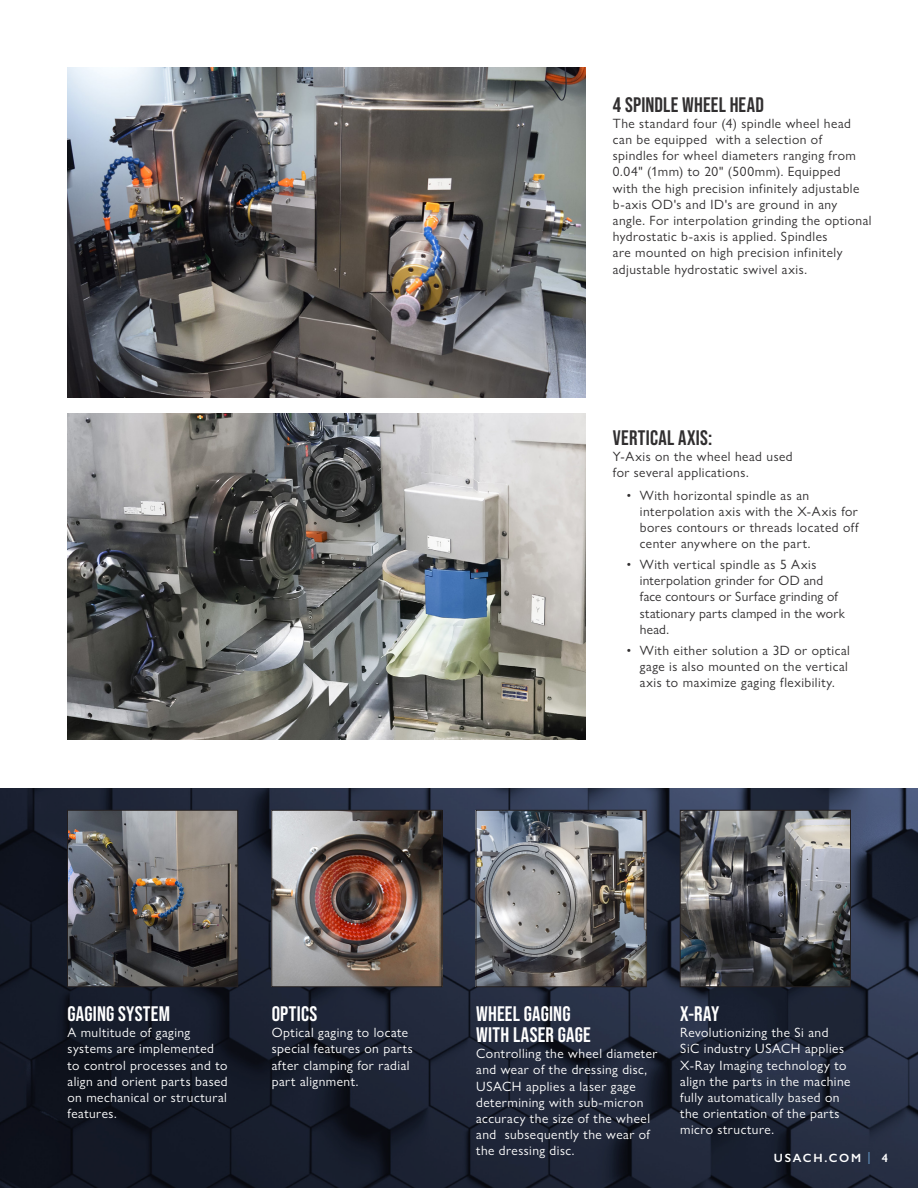
<style>
.page{position:relative;width:918px;height:1188px;background:#fff}
.page>*{position:absolute;margin:0;border:0;box-sizing:border-box;transform-origin:0 0}
.t1{font:700 21px/21px "Bebas Neue Pro";letter-spacing:.01em;color:#fff}
.t2{font:700 21px "Bebas Neue Pro";letter-spacing:.015em;color:#312f30}
.t3{font:13.5px/16.2px "Gill Sans Nova";letter-spacing:.035em;color:#312f30}
.t4{font:13.5px/16.2px "Gill Sans Nova";letter-spacing:.035em;color:#fff}
.t5{font:13.5px/16.2px "Gill Sans Nova";letter-spacing:.015em;color:#312f30}
.t6{font:600 12px "Gill Sans";letter-spacing:.14em;color:#fff}
.s1{color:#5c89b4}
</style>
<div class="page">
<img style="left:0;top:788px;width:918px;height:400px">
<img style="left:68px;top:68px;width:518px;height:329px">
<img style="left:69px;top:812px;width:167px;height:173px">
<div style="left:67px;top:810px;width:171px;height:177px;border:1px solid #231f20"></div>
<img style="left:274px;top:812px;width:166px;height:173px">
<div style="left:272px;top:810px;width:170px;height:177px;border:1px solid #231f20"></div>
<img style="left:478px;top:812px;width:166px;height:173px">
<div style="left:476px;top:810px;width:170px;height:177px;border:1px solid #231f20"></div>
<img style="left:682px;top:812px;width:167px;height:173px">
<div style="left:680px;top:810px;width:171px;height:177px;border:1px solid #231f20"></div>
<img style="left:68px;top:414px;width:518px;height:325px">
<p class="t2" style="left:613px;top:92px;width:153px">4 SPINDLE WHEEL HEAD</p>
<p class="t3" style="left:613px;top:115px;width:260px">The standard four (4) spindle wheel head can be equipped with a selection of<br>spindles for wheel diameters ranging from 0.04" (1mm) to 20" (500mm). Equipped<br>with the high precision infinitely adjustable b-axis OD's and ID's are ground in any angle. For interpolation grinding the optional hydrostatic b-axis is applied. Spindles<br>are mounted on high precision infinitely adjustable hydrostatic swivel axis.</p>
<p class="t2" style="left:613px;top:426px;width:101px">VERTICAL AXIS:</p>
<p class="t3" style="left:613px;top:448px;width:181px">Y-Axis on the wheel head used for several applications.</p>
<p class="t3" style="left:640px;top:487px;width:220px;text-indent:-14px">• With horizontal spindle as an interpolation axis with the X-Axis for bores contours or threads located off center anywhere on the part.</p>
<p class="t5" style="left:640px;top:556px;width:206px;text-indent:-14px">• With vertical spindle as 5 Axis interpolation grinder for OD and face contours or Surface grinding of stationary parts clamped in the work head.</p>
<p class="t3" style="left:640px;top:642px;width:212px;text-indent:-14px">• With either solution a 3D or optical gage is also mounted on the vertical axis to maximize gaging flexibility.</p>
<p class="t1" style="left:68px;top:1003px;width:104px">GAGING SYSTEM</p>
<p class="t4" style="left:68px;top:1024px;width:162px">A multitude of gaging systems are implemented to control processes and to align and orient parts based on mechanical or structural features.</p>
<p class="t1" style="left:272px;top:1003px;width:47px">OPTICS</p>
<p class="t4" style="left:272px;top:1024px;width:143px">Optical gaging to locate special features on parts after clamping for radial part alignment.</p>
<p class="t1" style="left:476px;top:1003px;width:116px">WHEEL GAGING<br>WITH LASER GAGE</p>
<p class="t4" style="left:476px;top:1045px;width:183px">Controlling the wheel diameter and wear of the dressing disc,<br>USACH applies a laser gage determining with sub-micron accuracy the size of the wheel and subsequently the wear of the dressing disc.</p>
<p class="t1" style="left:680px;top:1003px;width:41px">X-RAY</p>
<p class="t4" style="left:680px;top:1024px;width:172px">Revolutionizing the Si and<br>SiC industry USACH applies<br>X-Ray Imaging technology to align the parts in the machine fully automatically based on the orientation of the parts micro structure.</p>
<p class="t6" style="left:774px;top:1151px;width:116px">USACH.COM <span class="s1">|</span> 4</p>
</div>
